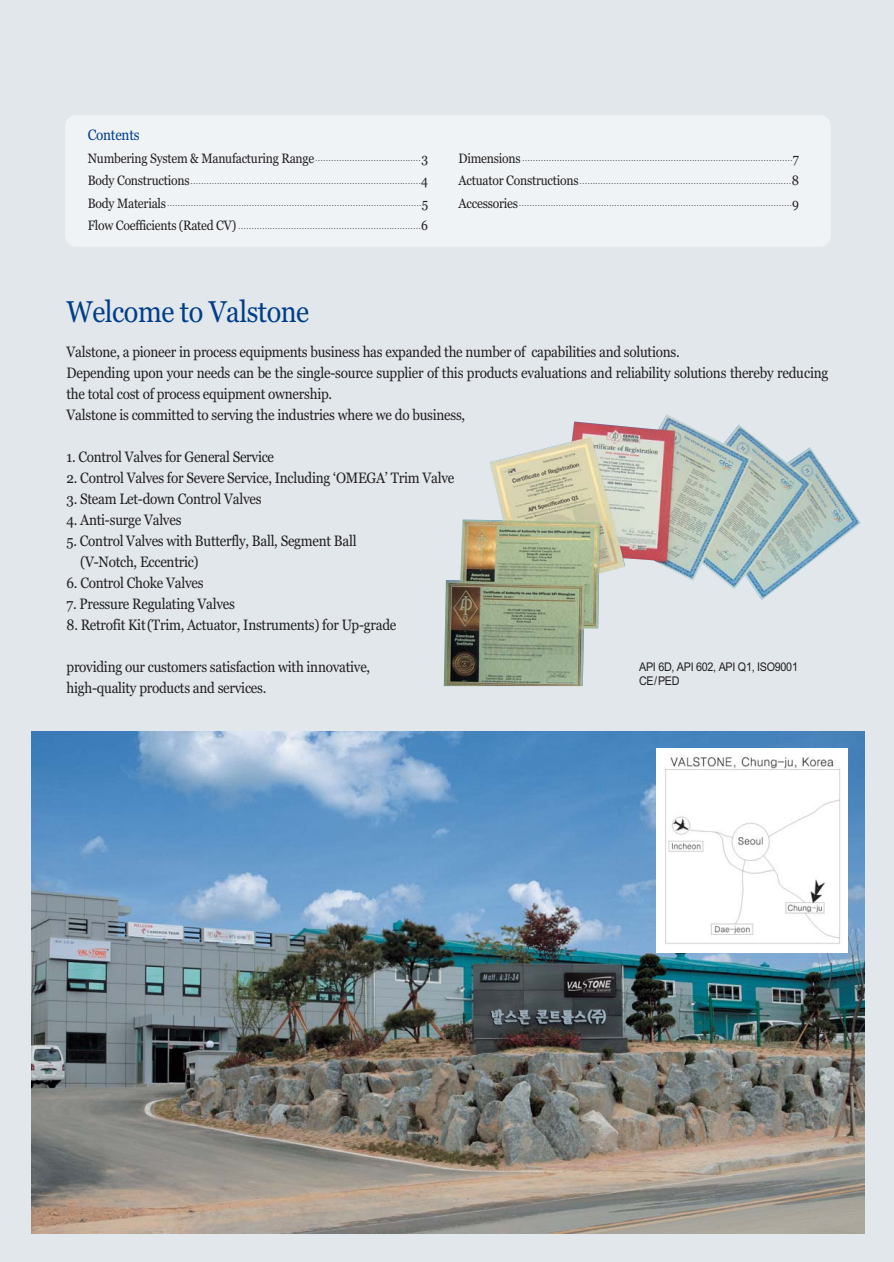
<style>
.page{position:relative;width:894px;height:1262px;background:#fff}
.page>*{position:absolute;margin:0;border:0;box-sizing:border-box;transform-origin:0 0}
.t1{font:30px "Georgia";letter-spacing:-.02em;color:#023e88;scale:.9 1}
.t2{font:15px/21px "Georgia";letter-spacing:-.02em;color:#231f20;scale:.9 1}
.t3{font:15px "Georgia";letter-spacing:-.02em;color:#023e88;scale:.9 1}
.t4{font:12px/14.4px "Arial";letter-spacing:-.03em;color:#231f20;scale:.9 1}
.t5{font:7.5px "Georgia";color:#231f20;scale:.9 1}
.s1{font-size:13.5px}
</style>
<div class="page">
<div style="left:0;top:0;width:893px;height:1262px;background:#e1e7eb"></div>
<div style="left:65px;top:115px;width:765px;height:132px;background:#eff3f5;border-radius:11px"></div>
<img style="left:31px;top:732px;width:833px;height:501px">
<img style="left:444px;top:415px;width:416px;height:271px">
<img style="left:657px;top:749px;width:189px;height:203px">
<h2 class="t3" style="left:88px;top:129px;width:59px">Contents</h2>
<p class="t5" style="left:88px;top:156px;width:379px"><span class="s1">Numbering System &amp; Manufacturing Range</span>........................................<span class="s1">3</span></p>
<p class="t5" style="left:88px;top:178px;width:379px"><span class="s1">Body Constructions</span>.......................................................................................<span class="s1">4</span></p>
<p class="t5" style="left:88px;top:201px;width:379px"><span class="s1">Body Materials</span>................................................................................................<span class="s1">5</span></p>
<p class="t5" style="left:88px;top:223px;width:379px"><span class="s1">Flow Coefficients(Rated CV)</span> .....................................................................<span class="s1">6</span></p>
<h1 class="t1" style="left:67px;top:299px;width:271px">Welcome to Valstone</h1>
<p class="t5" style="left:458px;top:156px;width:379px"><span class="s1">Dimensions</span> ......................................................................................................<span class="s1">7</span></p>
<p class="t5" style="left:458px;top:178px;width:379px"><span class="s1">Actuator Constructions</span>................................................................................<span class="s1">8</span></p>
<p class="t5" style="left:458px;top:201px;width:379px"><span class="s1">Accessories</span>.......................................................................................................<span class="s1">9</span></p>
<p class="t2" style="left:67px;top:343px;width:848px">Valstone, a pioneer in process equipments business has expanded the number of capabilities and solutions.<br>Depending upon your needs can be the single-source supplier of this products evaluations and reliability solutions thereby reducing the total cost of process equipment ownership.<br>Valstone is committed to serving the industries where we do business,</p>
<h2 class="t2" style="left:67px;top:448px;width:232px">1. Control Valves for General Service</h2>
<h2 class="t2" style="left:67px;top:469px;width:432px">2. Control Valves for Severe Service, Including ‘OMEGA’ Trim Valve</h2>
<h2 class="t2" style="left:67px;top:490px;width:218px">3. Steam Let-down Control Valves</h2>
<h2 class="t2" style="left:67px;top:511px;width:129px">4. Anti-surge Valves</h2>
<h2 class="t2" style="left:80px;top:532px;width:308px;text-indent:-14px">5. Control Valves with Butterfly, Ball, Segment Ball (V-Notch, Eccentric)</h2>
<h2 class="t2" style="left:67px;top:574px;width:154px">6. Control Choke Valves</h2>
<h2 class="t2" style="left:67px;top:595px;width:188px">7. Pressure Regulating Valves</h2>
<h2 class="t2" style="left:67px;top:616px;width:368px">8. Retrofit Kit(Trim, Actuator, Instruments) for Up-grade</h2>
<h2 class="t2" style="left:67px;top:658px;width:339px">providing our customers satisfaction with innovative, high-quality products and services.</h2>
<h3 class="t4" style="left:639px;top:661px;width:178px">API 6D, API 602, API Q1, ISO9001<br>CE/PED</h3>
</div>
